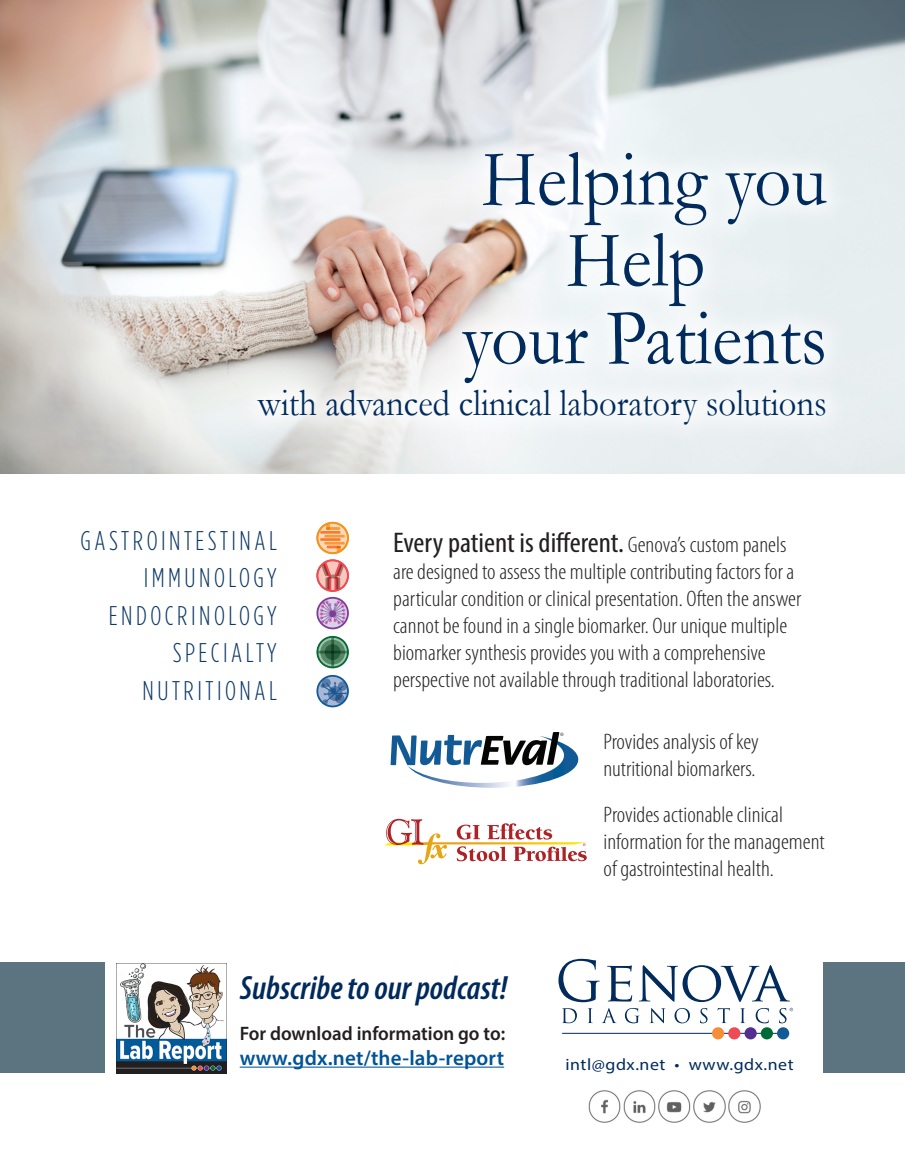
<style>
.page{position:relative;width:905px;height:1175px;background:#fff}
.page>*{position:absolute;margin:0;border:0;box-sizing:border-box;transform-origin:0 0}
.t1{font:80.7px "Garamond";color:#002b5c;scale:.9 1}
.t2{font:38.4px "Garamond";color:#002b5c;scale:.9 1}
.t3{font:italic 600 condensed 33.75px "Myriad Pro";color:#00295c}
.t4{font:condensed 28.5px "Myriad Pro";color:#231f20;scale:1.06 1}
.t5{font:300 27px "Gotham Condensed";letter-spacing:.13em;color:#0c3966}
.t6{font:300 condensed 22.5px/27px "Myriad Pro";color:#231f20;scale:1.06 1}
.t7{font:600 21px "Myriad Pro";letter-spacing:.01em;color:#005395}
.t8{font:600 19.5px "Myriad Pro";color:#231f20}
.t9{font:16.5px "Myriad Pro";letter-spacing:.03em;color:#002b5c;scale:1.08 1}
.s1{font-weight:300;font-size:22.5px}
</style>
<div class="page">
<div style="left:0;top:962px;width:104px;height:110px;background:#5b7480"></div>
<div style="left:824px;top:962px;width:80px;height:110px;background:#5b7480"></div>
<hr style="left:240px;top:1066px;width:264px;height:1px;background:#005395">
<img style="left:116px;top:963px;width:110px;height:110px">
<hr style="left:562px;top:1033px;width:221px;height:1px;background:#002b5c">
<div style="left:712px;top:1027px;width:12px;height:12px;background:#f68d38;border-radius:50%"></div>
<div style="left:777px;top:1027px;width:12px;height:12px;background:#125a96;border-radius:50%"></div>
<div style="left:744px;top:1027px;width:12px;height:12px;background:#522f90;border-radius:50%"></div>
<div style="left:728px;top:1027px;width:12px;height:12px;background:#ef4b55;border-radius:50%"></div>
<div style="left:760px;top:1027px;width:13px;height:12px;background:#006a35;border-radius:50%"></div>
<svg style="left:558px;top:958px;width:235px;height:65px"></svg>
<img style="left:588px;top:1090px;width:173px;height:33px">
<img style="left:0;top:0;width:904px;height:474px">
<div style="left:232px;top:126px;width:620px;height:325px;background:#fff;opacity:.75"></div>
<svg style="left:390px;top:732px;width:189px;height:55px"></svg>
<svg style="left:383px;top:819px;width:204px;height:45px"></svg>
<svg style="left:317px;top:523px;width:31px;height:30px"></svg>
<hr style="left:326px;top:527px;width:14px;height:3px;background:#fbb44c">
<hr style="left:320px;top:531px;width:20px;height:2px;background:#f69347">
<hr style="left:324px;top:535px;width:21px;height:2px;background:#fbb44c">
<hr style="left:320px;top:538px;width:20px;height:3px;background:#f69347">
<svg style="left:326px;top:525px;width:4px;height:5px"></svg>
<hr style="left:324px;top:542px;width:21px;height:2px;background:#fbb44c">
<hr style="left:326px;top:545px;width:15px;height:3px;background:#f69347">
<svg style="left:337px;top:546px;width:4px;height:5px"></svg>
<div style="left:316px;top:522px;width:33px;height:32px;border:2px solid #f7931d;border-radius:50%"></div>
<svg style="left:317px;top:560px;width:31px;height:31px"></svg>
<svg style="left:320px;top:560px;width:25px;height:31px"></svg>
<div style="left:316px;top:559px;width:33px;height:33px;border:2px solid #ef4b55;border-radius:50%"></div>
<svg style="left:317px;top:598px;width:31px;height:30px"></svg>
<svg style="left:320px;top:600px;width:25px;height:24px"></svg>
<div style="left:329px;top:610px;width:7px;height:7px;background:#7e3e98;border-radius:50%"></div>
<div style="left:316px;top:597px;width:33px;height:32px;border:2px solid #7e3e98;border-radius:50%"></div>
<svg style="left:317px;top:636px;width:31px;height:32px"></svg>
<hr style="left:317px;top:650px;width:31px;height:3px;background:#006a35">
<hr style="left:331px;top:636px;width:3px;height:32px;background:#006a35">
<svg style="left:320px;top:639px;width:25px;height:25px"></svg>
<div style="left:316px;top:636px;width:33px;height:32px;border:2px solid #006a35;border-radius:50%"></div>
<svg style="left:318px;top:676px;width:30px;height:30px"></svg>
<svg style="left:322px;top:678px;width:9px;height:9px"></svg>
<svg style="left:320px;top:682px;width:27px;height:22px"></svg>
<div style="left:316px;top:675px;width:33px;height:32px;border:2px solid #125a96;border-radius:50%"></div>
<p class="t1" style="left:481px;top:131px;width:385px">Helping you</p>
<p class="t1" style="left:566px;top:212px;width:156px">Help</p>
<p class="t1" style="left:462px;top:289px;width:407px">your Patients</p>
<p class="t2" style="left:258px;top:380px;width:633px">with advanced clinical laboratory solutions</p>
<p class="t5" style="left:80px;top:526px;width:198px">GASTROINTESTINAL</p>
<p class="t5" style="left:144px;top:563px;width:135px">IMMUNOLOGY</p>
<p class="t5" style="left:109px;top:601px;width:169px">ENDOCRINOLOGY</p>
<p class="t5" style="left:173px;top:638px;width:105px">SPECIALTY</p>
<p class="t5" style="left:143px;top:676px;width:136px">NUTRITIONAL</p>
<p class="t4" style="left:393px;top:525px;width:372px">Every patient is different. <span class="s1">Genova’s custom panels</span></p>
<p class="t6" style="left:393px;top:559px;width:386px">are designed to assess the multiple contributing factors for a particular condition or clinical presentation. Often the answer cannot be found in a single biomarker. Our unique multiple biomarker synthesis provides you with a comprehensive perspective not available through traditional laboratories.</p>
<p class="t6" style="left:603px;top:728px;width:148px">Provides analysis of key nutritional biomarkers.</p>
<p class="t6" style="left:603px;top:802px;width:210px">Provides actionable clinical information for the management of gastrointestinal health.</p>
<p class="t3" style="left:240px;top:970px;width:269px">Subscribe to our podcast!</p>
<p class="t8" style="left:240px;top:1020px;width:267px">For download information go to:</p>
<p class="t7" style="left:240px;top:1044px;width:266px">www.gdx.net/the-lab-report</p>
<p class="t9" style="left:565px;top:1054px;width:213px">intl@gdx.net • www.gdx.net</p>
</div>
